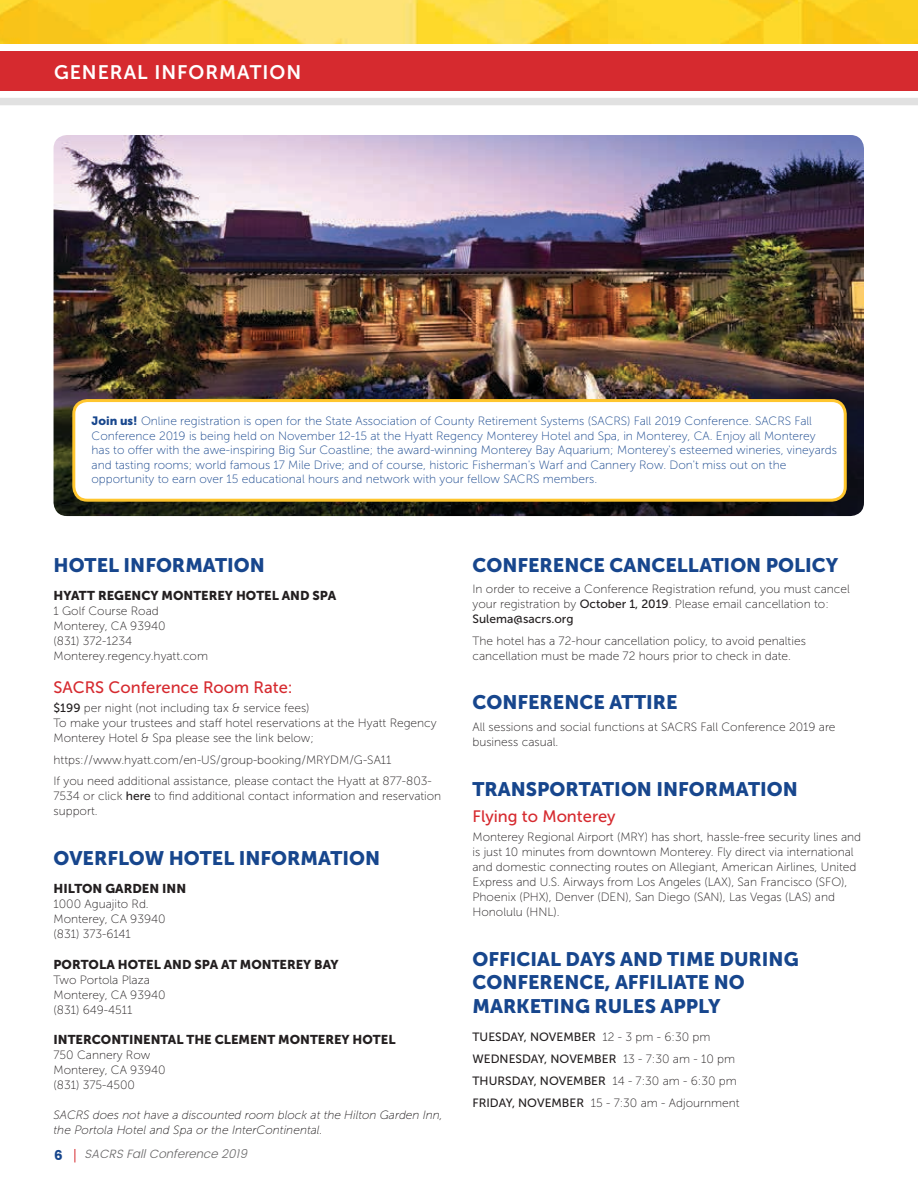
<style>
.page{position:relative;width:918px;height:1188px;background:#fff}
.page>*{position:absolute;margin:0;border:0;box-sizing:border-box;transform-origin:0 0}
.t1{font:19.5px/23.4px "Museo Sans 900";color:#17468d}
.t2{font:19.5px "Museo Sans 700";letter-spacing:.05em;color:#fff}
.t3{font:16.5px "Museo Sans 500";color:#d62a2f}
.t4{font:13.5px "Poppins";color:#17468d}
.t5{font:12.75px "Museo Sans 900";color:#231f20}
.t6{font:12px/15px "Museo Sans 100";color:#231f20}
.t7{font:12px/14.4px "Museo Sans 100";color:#17468d}
.t8{font:12px/21.8px "Museo Sans 500";color:#231f20}
.t9{font:italic 12px/15px "Museo Sans 100";letter-spacing:-.005em;color:#231f20}
.t10{font:italic 300 12px "Poppins";color:#686768}
.s1{font-family:"Museo Sans 900"}
.s2{font-family:"Museo Sans 500"}
.s3{font-family:"Museo Sans 100"}
</style>
<div class="page">
<div style="left:0;top:98px;width:918px;height:7px;background:#e1e1e1"></div>
<img style="left:0;top:0;width:918px;height:43px">
<img style="left:54px;top:135px;width:810px;height:381px">
<div style="left:74px;top:401px;width:771px;height:99px;background:#fff;border-radius:14px"></div>
<div style="left:72px;top:399px;width:775px;height:103px;border:3px solid #ffc62e;border-radius:14px"></div>
<svg style="left:75px;top:1149px;width:1px;height:13px"></svg>
<div style="left:0;top:51px;width:918px;height:40px;background:#d62a2f"></div>
<h1 class="t2" style="left:54px;top:61px;width:249px">GENERAL INFORMATION</h1>
<p class="t7" style="left:92px;top:414px;width:747px"><span class="s1">Join us!</span> Online registration is open for the State Association of County Retirement Systems (SACRS) Fall 2019 Conference. SACRS Fall Conference 2019 is being held on November 12-15 at the Hyatt Regency Monterey Hotel and Spa, in Monterey, CA. Enjoy all Monterey has to offer with the awe-inspiring Big Sur Coastline; the award-winning Monterey Bay Aquarium; Monterey's esteemed wineries, vineyards and tasting rooms; world famous 17 Mile Drive; and of course, historic Fisherman's Warf and Cannery Row. Don't miss out on the opportunity to earn over 15 educational hours and network with your fellow SACRS members.</p>
<h1 class="t1" style="left:54px;top:553px;width:213px">HOTEL INFORMATION</h1>
<p class="t5" style="left:54px;top:588px;width:284px">HYATT REGENCY MONTEREY HOTEL AND SPA</p>
<p class="t6" style="left:54px;top:603px;width:156px">1 Golf Course Road<br>Monterey, CA 93940<br>(831) 372-1234<br>Monterey.regency.hyatt.com</p>
<h2 class="t3" style="left:54px;top:679px;width:241px">SACRS Conference Room Rate:</h2>
<p class="t6" style="left:54px;top:700px;width:385px"><span class="s2">$199</span> per night (not including tax &amp; service fees)<br>To make your trustees and staff hotel reservations at the Hyatt Regency<br>Monterey Hotel &amp; Spa please see the link below;</p>
<p class="t6" style="left:54px;top:749px;width:380px;line-height:21.8px">https://www.hyatt.com/en-US/group-booking/MRYDM/G-SA11<br>If you need additional assistance, please contact the Hyatt at 877-803-</p>
<p class="t6" style="left:54px;top:789px;width:389px">7534 or click <span class="s2">here</span> to find additional contact information and reservation support.</p>
<h1 class="t1" style="left:54px;top:846px;width:328px">OVERFLOW HOTEL INFORMATION</h1>
<p class="t5" style="left:54px;top:882px;width:134px">HILTON GARDEN INN</p>
<p class="t6" style="left:54px;top:897px;width:114px">1000 Aguajito Rd.<br>Monterey, CA 93940 (831) 373-6141</p>
<p class="t5" style="left:54px;top:957px;width:287px">PORTOLA HOTEL AND SPA AT MONTEREY BAY</p>
<p class="t6" style="left:54px;top:972px;width:114px">Two Portola Plaza<br>Monterey, CA 93940 (831) 649-4511</p>
<p class="t5" style="left:54px;top:1032px;width:343px">INTERCONTINENTAL THE CLEMENT MONTEREY HOTEL</p>
<p class="t6" style="left:54px;top:1048px;width:114px">750 Cannery Row<br>Monterey, CA 93940 (831) 375-4500</p>
<p class="t9" style="left:54px;top:1108px;width:391px">SACRS does not have a discounted room block at the Hilton Garden Inn, the Portola Hotel and Spa or the InterContinental.</p>
<p class="t4" style="left:54px;top:1147px;width:10px">6</p>
<p class="t10" style="left:84px;top:1145px;width:168px">SACRSFallConference 2019</p>
<h1 class="t1" style="left:472px;top:553px;width:367px">CONFERENCE CANCELLATION POLICY</h1>
<p class="t6" style="left:472px;top:582px;width:379px">In order to receive a Conference Registration refund, you must cancel your registration by <span class="s2">October 1, 2019</span>. Please email cancellation to:</p>
<p class="t8" style="left:472px;top:608px;width:103px">Sulema@sacrs.org</p>
<p class="t6" style="left:472px;top:634px;width:335px">The hotel has a 72-hour cancellation policy, to avoid penalties cancellation must be made 72 hours prior to check in date.</p>
<h1 class="t1" style="left:472px;top:691px;width:207px">CONFERENCE ATTIRE</h1>
<p class="t6" style="left:472px;top:720px;width:365px">All sessions and social functions at SACRS Fall Conference 2019 are business casual.</p>
<h1 class="t1" style="left:472px;top:777px;width:327px">TRANSPORTATION INFORMATION</h1>
<h2 class="t3" style="left:472px;top:807px;width:145px">Flying to Monterey</h2>
<p class="t6" style="left:472px;top:829px;width:390px">Monterey Regional Airport (MRY) has short, hassle-free security lines and is just 10 minutes from downtown Monterey. Fly direct via international and domestic connecting routes on Allegiant, American Airlines, United Express and U.S. Airways from Los Angeles (LAX), San Francisco (SFO), Phoenix (PHX), Denver (DEN), San Diego (SAN), Las Vegas (LAS) and Honolulu (HNL).</p>
<h1 class="t1" style="left:472px;top:947px;width:328px">OFFICIAL DAYS AND TIME DURING<br>CONFERENCE, AFFILIATE NO<br>MARKETING RULES APPLY</h1>
<p class="t8" style="left:472px;top:1026px;width:266px">TUESDAY, NOVEMBER <span class="s3">12 - 3 pm - 6:30 pm<br></span>WEDNESDAY, NOVEMBER <span class="s3">13 - 7:30 am - 10 pm<br></span>THURSDAY, NOVEMBER <span class="s3">14 - 7:30 am - 6:30 pm</span></p>
<p class="t6" style="left:472px;top:1095px;width:269px"><span class="s2">FRIDAY, NOVEMBER</span> 15 - 7:30 am - Adjournment</p>
</div>
